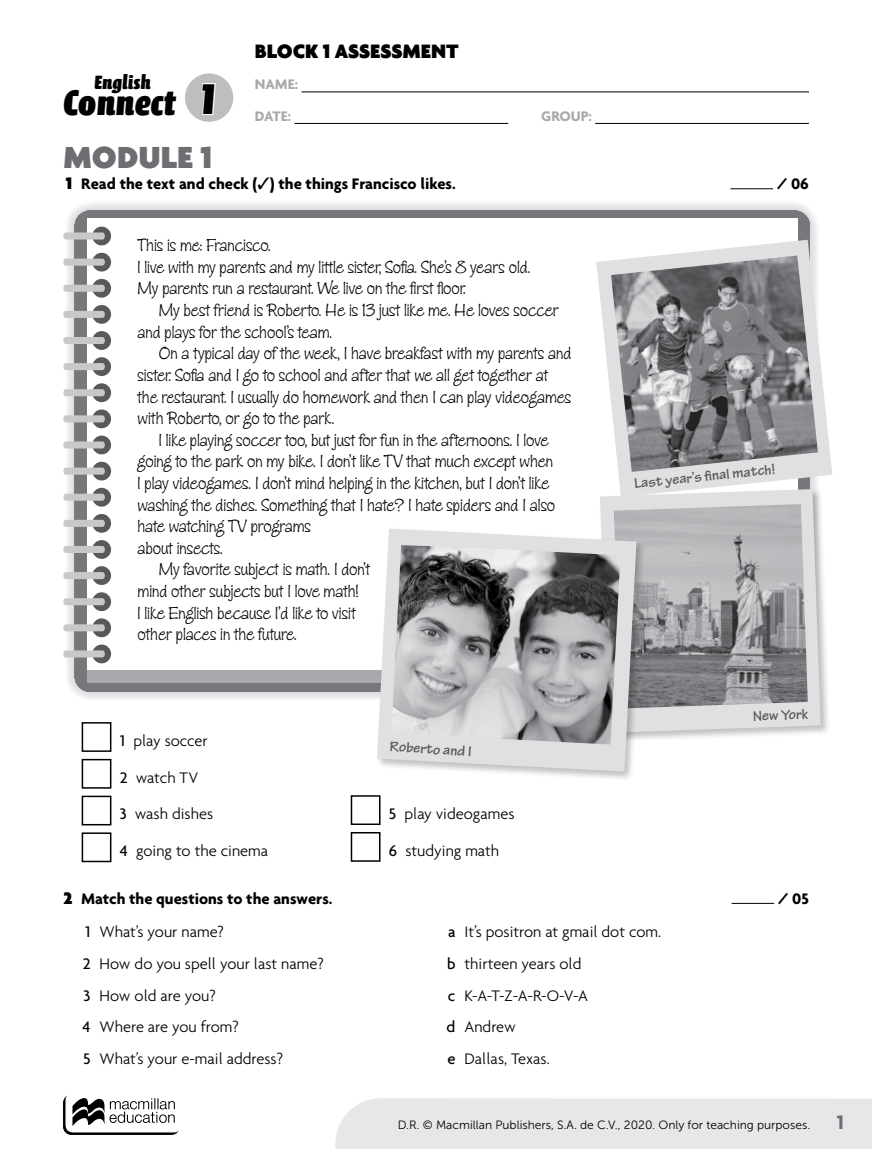
<style>
.page{position:relative;width:872px;height:1149px;background:#fff}
.page>*{position:absolute;margin:0;border:0;box-sizing:border-box;transform-origin:0 0}
.t1{font:900 36.15px "Calcite Pro";color:#000}
.t2{font:900 33px "Agenda";color:#6d6e71}
.t3{font:900 21px "Agenda";color:#000}
.t4{font:700 21px "Agenda";color:#6d6e71}
.t5{font:900 19.5px "Calcite Pro";color:#000}
.t6{font:18px/21.6px "Zipty Do Std";color:#000}
.t7{font:300 16.5px/31.5px "Agenda";color:#000}
.t8{font:700 16.5px "Agenda";color:#000}
.t9{font:700 15px "Tekton Pro";color:#58595b}
.t10{font:700 15px/31.5px "Agenda";color:#a7a9ac}
.t11{font:12px "Museo Sans 300";color:#000}
.s1{font-size:43.65px}
.s2{font-weight:900;font-size:18px}
.s3{font-weight:500}
</style>
<div class="page">
<div style="left:335px;top:1098px;width:537px;height:50px;background:#e6e7e8"></div>
<svg style="left:63px;top:1094px;width:117px;height:40px"></svg>
<div style="left:65px;top:1091px;width:117px;height:41px;background:#fff;border-radius:8px"></div>
<svg style="left:72px;top:1098px;width:103px;height:28px"></svg>
<hr style="left:301px;top:91px;width:508px;height:1px;background:#000">
<hr style="left:294px;top:123px;width:214px;height:1px;background:#000">
<hr style="left:595px;top:123px;width:214px;height:1px;background:#000">
<hr style="left:730px;top:188px;width:43px;height:1px;background:#000">
<hr style="left:731px;top:902px;width:43px;height:1px;background:#000">
<div style="left:82px;top:721px;width:29px;height:30px;border:2px solid #000"></div>
<div style="left:82px;top:758px;width:29px;height:30px;border:2px solid #000"></div>
<div style="left:82px;top:795px;width:29px;height:30px;border:2px solid #000"></div>
<div style="left:82px;top:832px;width:29px;height:30px;border:2px solid #000"></div>
<div style="left:351px;top:795px;width:29px;height:29px;border:2px solid #000"></div>
<div style="left:351px;top:831px;width:29px;height:30px;border:2px solid #000"></div>
<div style="left:75px;top:210px;width:735px;height:481px;background:#77787b;border-radius:16px"></div>
<div style="left:87px;top:669px;width:710px;height:13px;background:#a7a9ac"></div>
<div style="left:87px;top:218px;width:710px;height:451px;background:#fff"></div>
<svg style="left:92px;top:435px;width:19px;height:19px"></svg>
<svg style="left:92px;top:461px;width:19px;height:19px"></svg>
<svg style="left:92px;top:487px;width:19px;height:19px"></svg>
<div style="left:92px;top:514px;width:19px;height:18px;background:#58595b;border-radius:50%"></div>
<div style="left:92px;top:540px;width:19px;height:18px;background:#58595b;border-radius:50%"></div>
<svg style="left:92px;top:566px;width:19px;height:19px"></svg>
<svg style="left:92px;top:592px;width:19px;height:19px"></svg>
<svg style="left:92px;top:618px;width:19px;height:19px"></svg>
<svg style="left:92px;top:644px;width:19px;height:19px"></svg>
<svg style="left:63px;top:441px;width:42px;height:7px"></svg>
<svg style="left:63px;top:467px;width:42px;height:7px"></svg>
<svg style="left:63px;top:493px;width:42px;height:7px"></svg>
<svg style="left:63px;top:519px;width:42px;height:7px"></svg>
<svg style="left:63px;top:545px;width:42px;height:8px"></svg>
<svg style="left:63px;top:572px;width:42px;height:7px"></svg>
<svg style="left:63px;top:598px;width:42px;height:7px"></svg>
<svg style="left:63px;top:624px;width:42px;height:7px"></svg>
<svg style="left:63px;top:650px;width:42px;height:7px"></svg>
<svg style="left:92px;top:226px;width:19px;height:19px"></svg>
<div style="left:92px;top:253px;width:19px;height:18px;background:#58595b;border-radius:50%"></div>
<div style="left:92px;top:279px;width:19px;height:18px;background:#58595b;border-radius:50%"></div>
<svg style="left:92px;top:305px;width:19px;height:19px"></svg>
<div style="left:92px;top:331px;width:19px;height:19px;background:#58595b;border-radius:50%"></div>
<svg style="left:92px;top:357px;width:19px;height:19px"></svg>
<svg style="left:92px;top:383px;width:19px;height:19px"></svg>
<svg style="left:92px;top:409px;width:19px;height:19px"></svg>
<svg style="left:63px;top:232px;width:42px;height:7px"></svg>
<svg style="left:63px;top:258px;width:42px;height:7px"></svg>
<svg style="left:63px;top:285px;width:42px;height:7px"></svg>
<svg style="left:63px;top:311px;width:42px;height:7px"></svg>
<svg style="left:63px;top:337px;width:42px;height:7px"></svg>
<svg style="left:63px;top:363px;width:42px;height:7px"></svg>
<svg style="left:63px;top:389px;width:42px;height:7px"></svg>
<svg style="left:63px;top:415px;width:42px;height:7px"></svg>
<svg style="left:596px;top:240px;width:236px;height:247px"></svg>
<div style="left:598px;top:487px;width:232px;height:255px;background:#000;opacity:.25"></div>
<svg style="left:600px;top:489px;width:220px;height:243px;background:#dddedf"></svg>
<img style="left:614px;top:504px;width:193px;height:204px">
<div style="left:375px;top:526px;width:271px;height:255px;background:#000;opacity:.25"></div>
<svg style="left:377px;top:528px;width:259px;height:243px;fill:#dfe0e1"></svg>
<img style="left:391px;top:545px;width:229px;height:199px">
<img style="left:611px;top:255px;width:207px;height:217px">
<div style="left:185px;top:73px;width:48px;height:49px;background:#bcbec0;border-radius:50%"></div>
<svg style="left:201px;top:83px;width:15px;height:32px"></svg>
<p class="t5" style="left:94px;top:71px;width:58px">English</p>
<h1 class="t1" style="left:63px;top:82px;width:157px">Connect <span class="s1">1</span></h1>
<p class="t3" style="left:255px;top:38px;width:205px">BLOCK 1 ASSESSMENT</p>
<p class="t10" style="left:255px;top:68px;width:45px">NAME:<br>DATE:</p>
<p class="t10" style="left:541px;top:100px;width:52px">GROUP:</p>
<h2 class="t2" style="left:63px;top:137px;width:151px">MODULE 1</h2>
<p class="t8" style="left:66px;top:174px;width:391px"><span class="s2">1</span> Read the text and check (✓) the things Francisco likes.</p>
<p class="t8" style="left:776px;top:174px;width:34px">/ 06</p>
<p class="t6" style="left:138px;top:234px;width:394px">This is me: Francisco.<br>I live with my parents and my little sister, Sofia. She’s 8 years old.<br>My parents run a restaurant. We live on the first floor.</p>
<p class="t6" style="left:138px;top:299px;width:423px;text-indent:21px">My best friend is Roberto. He is 13 just like me. He loves soccer and plays for the school’s team.</p>
<p class="t6" style="left:138px;top:342px;width:435px;text-indent:21px">On a typical day of the week, I have breakfast with my parents and sister. Sofia and I go to school and after that we all get together at the restaurant. I usually do homework and then I can play videogames with Roberto, or go to the park.</p>
<p class="t6" style="left:159px;top:429px;width:391px">I like playing soccer too, but just for fun in the afternoons. I love</p>
<p class="t6" style="left:138px;top:450px;width:417px">going to the park on my bike. I don’t like TV that much except when</p>
<p class="t6" style="left:138px;top:472px;width:413px">I play videogames. I don’t mind helping in the kitchen, but I don’t like</p>
<p class="t6" style="left:138px;top:494px;width:419px">washing the dishes. Something that I hate? I hate spiders and I also</p>
<p class="t6" style="left:138px;top:515px;width:175px">hate watching TV programs</p>
<p class="t6" style="left:138px;top:537px;width:87px">about insects.</p>
<p class="t6" style="left:159px;top:558px;width:213px">My favorite subject is math. I don’t</p>
<p class="t6" style="left:138px;top:580px;width:223px">mind other subjects but I love math!</p>
<p class="t6" style="left:138px;top:602px;width:220px">I like English because I’d like to visit</p>
<p class="t6" style="left:138px;top:623px;width:161px">other places in the future.</p>
<p class="t7" style="left:120px;top:724px;width:89px"><span class="s3">1</span> play soccer</p>
<p class="t7" style="left:120px;top:761px;width:80px"><span class="s3">2</span> watch TV</p>
<p class="t7" style="left:120px;top:797px;width:95px"><span class="s3">3</span> wash dishes</p>
<p class="t7" style="left:120px;top:834px;width:150px"><span class="s3">4</span> going to the cinema</p>
<p class="t9" style="left:390px;top:736px;width:84px;rotate:4deg">Roberto and I</p>
<p class="t7" style="left:389px;top:797px;width:127px"><span class="s3">5</span> play videogames</p>
<p class="t7" style="left:389px;top:834px;width:112px"><span class="s3">6</span> studying math</p>
<p class="t9" style="left:633px;top:474px;width:143px;rotate:-6deg">Last year’s final match!</p>
<p class="t9" style="left:752px;top:707px;width:57px;rotate:-2deg">New York</p>
<p class="t8" style="left:63px;top:888px;width:271px"><span class="s2">2</span> Match the questions to the answers.</p>
<p class="t8" style="left:778px;top:888px;width:33px">/ 05</p>
<p class="t7" style="left:82px;top:915px;width:243px"><span class="s3">1</span> What’s your name?<br><span class="s3">2</span> How do you spell your last name?<br><span class="s3">3</span> How old are you?<br><span class="s3">4</span> Where are you from?<br><span class="s3">5</span> What’s your e-mail address?</p>
<p class="t7" style="left:446px;top:915px;width:216px"><span class="s3">a</span> It’s positron at gmail dot com. <span class="s3">b</span> thirteen years old<br><span class="s3">c</span> K-A-T-Z-A-R-O-V-A<br><span class="s3">d</span> Andrew<br><span class="s3">e</span> Dallas, Texas.</p>
<p class="t11" style="left:398px;top:1117px;width:414px">D.R. © Macmillan Publishers, S.A. de C.V., 2020. Only for teaching purposes.</p>
<p class="t4" style="left:837px;top:1109px;width:9px">1</p>
</div>
